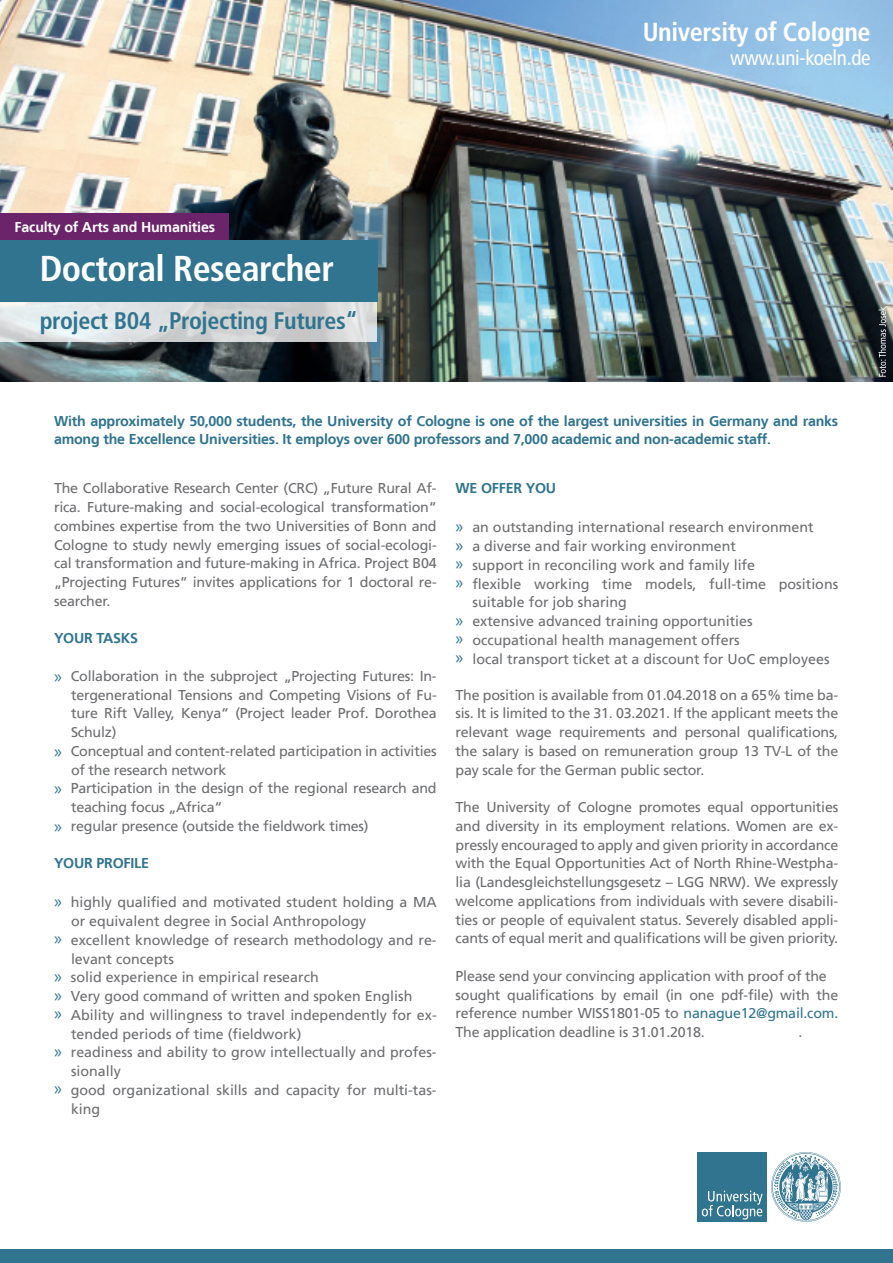
<style>
.page{position:relative;width:893px;height:1263px;background:#fff}
.page>*{position:absolute;margin:0;border:0;box-sizing:border-box;transform-origin:0 0}
.t1{font:700 condensed 36px "Frutiger LT Com";letter-spacing:-.015em;color:#fff}
.t2{font:700 condensed 26.1px "Frutiger LT Com";letter-spacing:-.015em;color:#fff}
.t3{font:700 condensed 24px "Frutiger LT Com";letter-spacing:-.015em;color:#30748f}
.t4{font:condensed 21px "Frutiger LT Com";letter-spacing:-.015em;color:#fff}
.t5{font:14.25px/18.8px "Frutiger LT";color:#6c6d70;text-align:justify}
.t6{font:700 14.25px/18.8px "Frutiger LT";letter-spacing:-.015em;color:#30748f}
.t7{font:700 14.25px "Frutiger LT";letter-spacing:-.015em;color:#fff}
.s1{font-family:"Myriad Pro";font-size:18.75px;color:#30748f}
.s2{color:#30748f}
.s3{color:#fff}
</style>
<div class="page">
<img style="left:0;top:0;width:893px;height:382px">
<div style="left:0;top:1249px;width:893px;height:14px;background:#30748f"></div>
<div style="left:0;top:240px;width:377px;height:62px;background:#30748f"></div>
<svg style="left:0;top:302px;width:377px;height:40px;background:#d8dbdc"></svg>
<svg style="left:878px;top:307px;width:8px;height:70px"></svg>
<div style="left:698px;top:1152px;width:69px;height:69px;background:#30748f"></div>
<svg style="left:771px;top:1152px;width:70px;height:70px"></svg>
<svg style="left:702px;top:1191px;width:61px;height:28px"></svg>
<div style="left:0;top:213px;width:228px;height:27px;background:#6b236a"></div>
<p class="t7" style="left:15px;top:219px;width:202px">Faculty of Arts and Humanities</p>
<h1 class="t1" style="left:40px;top:247px;width:296px">Doctoral Researcher</h1>
<h3 class="t3" style="left:40px;top:306px;width:320px">project B04 „Projecting Futures“</h3>
<h2 class="t2" style="left:643px;top:15px;width:229px">University of Cologne</h2>
<h3 class="t4" style="left:730px;top:45px;width:142px">www.uni-koeln.de</h3>
<p class="t6" style="left:54px;top:411px;width:786px">With approximately 50,000 students, the University of Cologne is one of the largest universities in Germany and ranks among the Excellence Universities. It employs over 600 professors and 7,000 academic and non-academic staff.</p>
<p class="t5" style="left:54px;top:479px;width:384px">The Collaborative Research Center (CRC) „Future Rural Af&shy;rica. Future-making and social-ecological transformation“ combines expertise from the two Universities of Bonn and Cologne to study newly emerging issues of social-ecologi&shy;cal transformation and future-making in Africa. Project B04 „Projecting Futures“ invites applications for 1 doctoral re&shy;searcher.</p>
<p class="t6" style="left:54px;top:629px;width:86px">YOUR TASKS</p>
<p class="t5" style="left:54px;top:667px;width:384px"><span class="s1">»</span> Collaboration in the subproject „Projecting Futures: In-</p>
<p class="t5" style="left:71px;top:685px;width:367px">tergenerational Tensions and Competing Visions of Fu-</p>
<p class="t5" style="left:71px;top:704px;width:367px">ture Rift Valley, Kenya“ (Project leader Prof. Dorothea</p>
<p class="t5" style="left:71px;top:723px;width:47px">Schulz)</p>
<p class="t5" style="left:54px;top:742px;width:384px"><span class="s1">»</span> Conceptual and content-related participation in activities</p>
<p class="t5" style="left:71px;top:760px;width:157px">of the research network</p>
<p class="t5" style="left:54px;top:779px;width:384px"><span class="s1">»</span> Participation in the design of the regional research and</p>
<p class="t5" style="left:71px;top:798px;width:153px">teaching focus „Africa“</p>
<p class="t5" style="left:54px;top:817px;width:316px"><span class="s1">»</span> regular presence (outside the fieldwork times)</p>
<p class="t6" style="left:54px;top:854px;width:97px">YOUR PROFILE</p>
<p class="t5" style="left:54px;top:893px;width:384px"><span class="s1">»</span> highly qualified and motivated student holding a MA</p>
<p class="t5" style="left:71px;top:912px;width:297px">or equivalent degree in Social Anthropology</p>
<p class="t5" style="left:54px;top:931px;width:384px"><span class="s1">»</span> excellent knowledge of research methodology and re-</p>
<p class="t5" style="left:71px;top:949px;width:104px">levant concepts</p>
<p class="t5" style="left:54px;top:968px;width:266px"><span class="s1">»</span> solid experience in empirical research</p>
<p class="t5" style="left:54px;top:987px;width:360px"><span class="s1">»</span> Very good command of written and spoken English</p>
<p class="t5" style="left:54px;top:1006px;width:384px"><span class="s1">»</span> Ability and willingness to travel independently for ex-</p>
<p class="t5" style="left:71px;top:1024px;width:232px">tended periods of time (fieldwork)</p>
<p class="t5" style="left:54px;top:1043px;width:384px"><span class="s1">»</span> readiness and ability to grow intellectually and profes-</p>
<p class="t5" style="left:71px;top:1062px;width:51px">sionally</p>
<p class="t5" style="left:54px;top:1081px;width:384px"><span class="s1">»</span> good organizational skills and capacity for multi-tas-</p>
<p class="t5" style="left:71px;top:1099px;width:31px">king</p>
<p class="t6" style="left:456px;top:479px;width:102px">WE OFFER YOU</p>
<p class="t5" style="left:456px;top:518px;width:360px"><span class="s1">»</span> an outstanding international research environment</p>
<p class="t5" style="left:456px;top:537px;width:282px"><span class="s1">»</span> a diverse and fair working environment</p>
<p class="t5" style="left:456px;top:556px;width:301px"><span class="s1">»</span> support in reconciling work and family life</p>
<p class="t5" style="left:456px;top:574px;width:384px"><span class="s1">»</span> flexible working time models, full-time positions</p>
<p class="t5" style="left:473px;top:593px;width:156px">suitable for job sharing</p>
<p class="t5" style="left:456px;top:612px;width:299px"><span class="s1">»</span> extensive advanced training opportunities</p>
<p class="t5" style="left:456px;top:631px;width:286px"><span class="s1">»</span> occupational health management offers</p>
<p class="t5" style="left:456px;top:649px;width:375px"><span class="s1">»</span> local transport ticket at a discount for UoC employees</p>
<p class="t5" style="left:456px;top:685px;width:384px">The position is available from 01.04.2018 on a 65% time ba&shy;sis. It is limited to the 31. 03.2021. If the applicant meets the relevant wage requirements and personal qualifications, the salary is based on remuneration group 13 TV-L of the pay scale for the German public sector.</p>
<p class="t5" style="left:456px;top:798px;width:384px">The University of Cologne promotes equal opportunities and diversity in its employment relations. Women are ex&shy;pressly encouraged to apply and given priority in accordance with the Equal Opportunities Act of North Rhine-Westpha&shy;lia (Landesgleichstellungsgesetz – LGG NRW). We expressly welcome applications from individuals with severe disabili&shy;ties or people of equivalent status. Severely disabled appli&shy;cants of equal merit and qualifications will be given priority.</p>
<p class="t5" style="left:456px;top:967px;width:384px;text-align:left">Please send your convincing application with proof of the sought qualifications by email (in one pdf-file) with the reference number WISS1801-05 to <span class="s2">nanague12@gmail.com.<br></span>The application deadline is 31.01.2018.<span class="s3">.</span></p>
<p class="t5" style="left:798px;top:1023px;width:5px">.</p>
</div>
